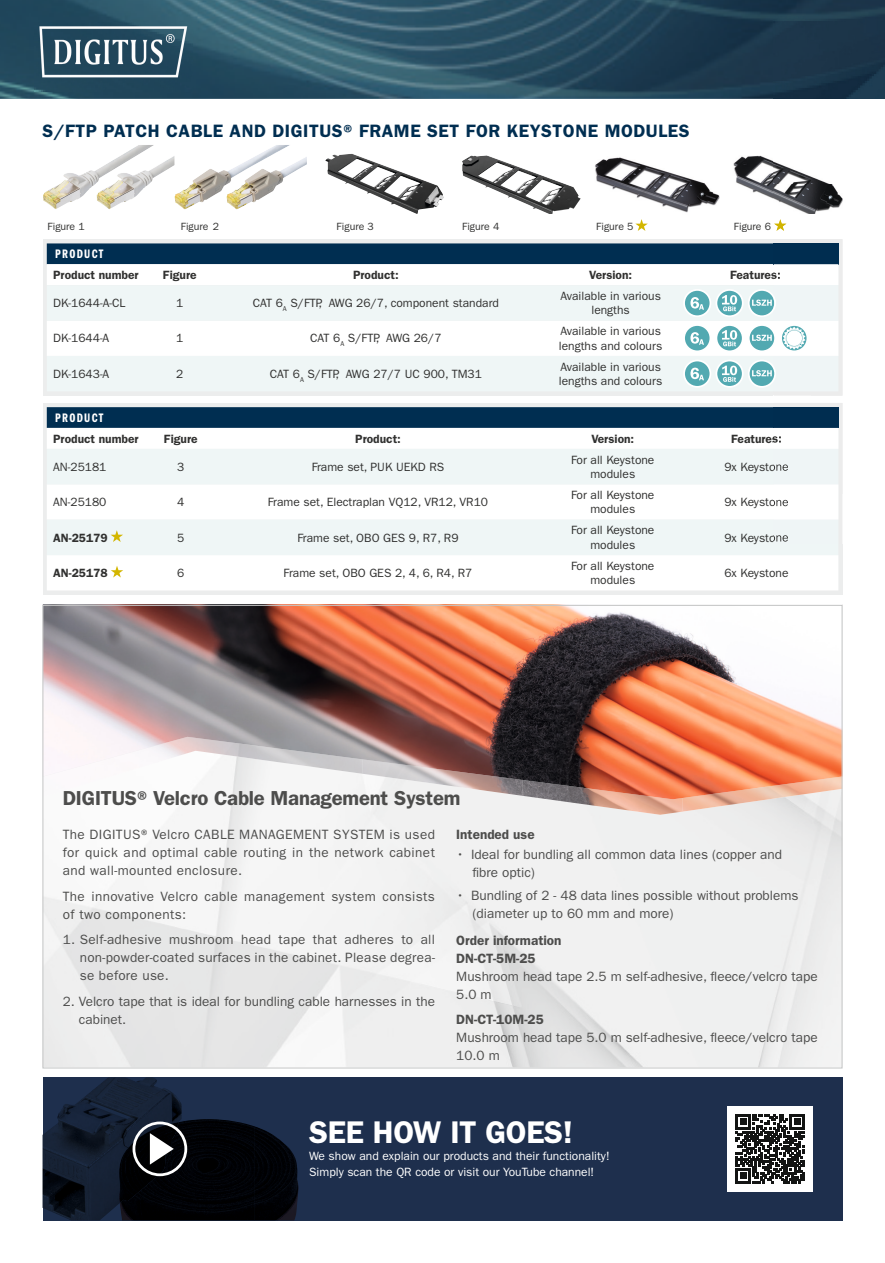
<style>
.page{position:relative;width:885px;height:1263px;background:#fff}
.page>*{position:absolute;margin:0;border:0;box-sizing:border-box;transform-origin:0 0}
.t1{font:600 31.5px "ITC Franklin Gothic Std";letter-spacing:-.01em;color:#fff}
.t2{font:600 20.25px "ITC Franklin Gothic Std";letter-spacing:-.01em;color:#4d4d4c}
.t3{font:600 18px "ITC Franklin Gothic Std";letter-spacing:.03em;color:#002e51}
.t4{font:13.5px/18px "ITC Franklin Gothic Std";color:#4d4d4c}
.t5{font:13.5px/18px "ITC Franklin Gothic Std";letter-spacing:.03em;color:#4d4d4c}
.t6{font:600 13.5px/18px "ITC Franklin Gothic Std";color:#4d4d4c}
.t7{font:12.75px "ITC Franklin Gothic Std Dm Cp";letter-spacing:.1em;color:#fff}
.t8{font:12px/14.4px "ITC Franklin Gothic Std";color:#313130;text-align:center}
.t9{font:600 12px "ITC Franklin Gothic Std";color:#313130}
.t10{font:12px/16.5px "ITC Franklin Gothic Std";color:#fff}
.t11{font:10.5px "ITC Franklin Gothic Std";color:#313130}
</style>
<div class="page">
<div style="left:43px;top:239px;width:799px;height:157px;background:#eff6f6"></div>
<div style="left:47px;top:243px;width:726px;height:21px;background:#002e51"></div>
<div style="left:47px;top:265px;width:726px;height:20px;background:#fff"></div>
<svg style="left:47px;top:321px;width:726px;height:39px;fill:#fff"></svg>
<div style="left:43px;top:403px;width:799px;height:192px;background:#eceded"></div>
<svg style="left:47px;top:407px;width:726px;height:21px;background:#033053"></svg>
<div style="left:47px;top:428px;width:791px;height:162px;background:#fff"></div>
<svg style="left:47px;top:449px;width:791px;height:106px;fill:#eff6f6"></svg>
<svg style="left:111px;top:530px;width:12px;height:12px"></svg>
<svg style="left:111px;top:566px;width:12px;height:11px"></svg>
<img style="left:595px;top:157px;width:125px;height:67px">
<img style="left:682px;top:799px;width:158px;height:13px">
<img style="left:522px;top:799px;width:160px;height:16px">
<img style="left:43px;top:604px;width:797px;height:195px">
<div style="left:43px;top:1077px;width:799px;height:143px;background:#1e2f4d"></div>
<div style="left:727px;top:1106px;width:85px;height:85px;background:#fff"></div>
<svg style="left:735px;top:1114px;width:69px;height:69px"></svg>
<img style="left:43px;top:145px;width:111px;height:64px">
<img style="left:174px;top:145px;width:116px;height:65px">
<img style="left:325px;top:154px;width:119px;height:60px">
<img style="left:462px;top:155px;width:118px;height:59px">
<img style="left:733px;top:155px;width:40px;height:44px">
<svg style="left:635px;top:219px;width:12px;height:12px"></svg>
<img style="left:773px;top:161px;width:70px;height:86px">
<img style="left:842px;top:247px;width:1px;height:247px">
<img style="left:773px;top:239px;width:69px;height:157px">
<img style="left:773px;top:243px;width:65px;height:42px">
<img style="left:773px;top:285px;width:65px;height:106px">
<svg style="left:773px;top:271px;width:6px;height:8px"></svg>
<img style="left:773px;top:407px;width:65px;height:42px">
<img style="left:773px;top:449px;width:65px;height:95px">
<svg style="left:773px;top:434px;width:7px;height:9px"></svg>
<img style="left:773px;top:462px;width:14px;height:11px">
<img style="left:773px;top:498px;width:14px;height:10px">
<img style="left:773px;top:533px;width:14px;height:11px">
<svg style="left:774px;top:219px;width:12px;height:12px"></svg>
<svg style="left:683px;top:289px;width:92px;height:28px"></svg>
<div style="left:182px;top:1119px;width:72px;height:101px;background:#000105"></div>
<img style="left:254px;top:1126px;width:44px;height:94px">
<img style="left:43px;top:1077px;width:139px;height:143px">
<img style="left:119px;top:1122px;width:59px;height:81px">
<div style="left:132px;top:1121px;width:55px;height:55px;border:3px solid #fff;border-radius:50%"></div>
<svg style="left:150px;top:1133px;width:24px;height:31px"></svg>
<svg style="left:683px;top:324px;width:125px;height:28px"></svg>
<svg style="left:683px;top:360px;width:92px;height:28px"></svg>
<img style="left:0;top:0;width:884px;height:99px">
<img style="left:35px;top:22px;width:157px;height:69px">
<svg style="left:472px;top:868px;width:6px;height:9px"></svg>
<svg style="left:710px;top:971px;width:6px;height:10px"></svg>
<svg style="left:710px;top:1033px;width:6px;height:9px"></svg>
<h3 class="t3" style="left:43px;top:120px;width:648px">S/FTP PATCH CABLE AND DIGITUS® FRAME SET FOR KEYSTONE MODULES</h3>
<p class="t11" style="left:48px;top:221px;width:39px">Figure 1</p>
<p class="t11" style="left:181px;top:221px;width:40px">Figure 2</p>
<p class="t11" style="left:336px;top:221px;width:39px">Figure 3</p>
<p class="t11" style="left:462px;top:221px;width:39px">Figure 4</p>
<p class="t11" style="left:596px;top:221px;width:39px">Figure 5</p>
<p class="t11" style="left:733px;top:221px;width:39px">Figure 6</p>
<p class="t7" style="left:55px;top:247px;width:50px">PRODUCT</p>
<p class="t9" style="left:53px;top:268px;width:87px">Product number</p>
<p class="t9" style="left:163px;top:268px;width:35px">Figure</p>
<p class="t9" style="left:353px;top:268px;width:47px">Product:</p>
<p class="t9" style="left:589px;top:268px;width:44px">Version:</p>
<p class="t9" style="left:730px;top:268px;width:52px">Features:</p>
<p class="t8" style="left:53px;top:296px;width:74px">DK-1644-A-CL</p>
<p class="t8" style="left:176px;top:296px;width:9px">1</p>
<p class="t8" style="left:253px;top:296px;width:248px">CAT 6<sub>A</sub> S/FTP, AWG 26/7, component standard</p>
<p class="t8" style="left:560px;top:289px;width:102px">Available in various lengths</p>
<p class="t8" style="left:53px;top:331px;width:58px">DK-1644-A</p>
<p class="t8" style="left:176px;top:331px;width:9px">1</p>
<p class="t8" style="left:310px;top:331px;width:133px">CAT 6<sub>A</sub> S/FTP, AWG 26/7</p>
<p class="t8" style="left:559px;top:324px;width:105px;text-align:left">Available in various lengths and colours</p>
<p class="t8" style="left:53px;top:367px;width:58px">DK-1643-A</p>
<p class="t8" style="left:176px;top:367px;width:9px">2</p>
<p class="t8" style="left:270px;top:367px;width:214px">CAT 6<sub>A</sub> S/FTP, AWG 27/7 UC 900, TM31</p>
<p class="t8" style="left:559px;top:359px;width:105px;text-align:left">Available in various lengths and colours</p>
<p class="t7" style="left:55px;top:411px;width:50px">PRODUCT</p>
<p class="t9" style="left:53px;top:431px;width:87px">Product number</p>
<p class="t9" style="left:164px;top:431px;width:35px">Figure</p>
<p class="t9" style="left:355px;top:431px;width:47px">Product:</p>
<p class="t9" style="left:591px;top:431px;width:44px">Version:</p>
<p class="t9" style="left:731px;top:431px;width:52px">Features:</p>
<p class="t8" style="left:53px;top:459px;width:55px">AN-25181</p>
<p class="t8" style="left:177px;top:459px;width:9px">3</p>
<p class="t8" style="left:312px;top:459px;width:134px">Frame set, PUK UEKD RS</p>
<p class="t8" style="left:571px;top:452px;width:85px">For all Keystone modules</p>
<p class="t8" style="left:724px;top:459px;width:66px">9x Keystone</p>
<p class="t8" style="left:53px;top:495px;width:55px">AN-25180</p>
<p class="t8" style="left:177px;top:495px;width:9px">4</p>
<p class="t8" style="left:268px;top:495px;width:222px">Frame set, Electraplan VQ12, VR12, VR10</p>
<p class="t8" style="left:571px;top:488px;width:85px">For all Keystone modules</p>
<p class="t8" style="left:724px;top:495px;width:66px">9x Keystone</p>
<p class="t9" style="left:53px;top:530px;width:56px">AN-25179</p>
<p class="t8" style="left:177px;top:530px;width:9px">5</p>
<p class="t8" style="left:297px;top:530px;width:163px">Frame set, OBO GES 9, R7, R9</p>
<p class="t8" style="left:571px;top:523px;width:85px">For all Keystone modules</p>
<p class="t8" style="left:724px;top:530px;width:66px">9x Keystone</p>
<p class="t9" style="left:53px;top:566px;width:56px">AN-25178</p>
<p class="t8" style="left:177px;top:566px;width:9px">6</p>
<p class="t8" style="left:283px;top:566px;width:190px">Frame set, OBO GES 2, 4, 6, R4, R7</p>
<p class="t8" style="left:571px;top:558px;width:85px">For all Keystone modules</p>
<p class="t8" style="left:724px;top:566px;width:66px">6x Keystone</p>
<h2 class="t2" style="left:63px;top:786px;width:399px">DIGITUS® Velcro Cable Management System</h2>
<p class="t4" style="left:63px;top:826px;width:374px;text-align:justify">The DIGITUS® Velcro CABLE MANAGEMENT SYSTEM is used for quick and optimal cable routing in the network cabinet and wall-mounted enclosure.</p>
<p class="t5" style="left:63px;top:887px;width:374px">The innovative Velcro cable management system consists of two components:</p>
<p class="t4" style="left:80px;top:930px;width:357px;text-align:justify;text-indent:-17px">1. Self-adhesive mushroom head tape that adheres to all non-powder-coated surfaces in the cabinet. Please degrea&shy;se before use.</p>
<p class="t4" style="left:79px;top:992px;width:357px;text-indent:-16px">2. Velcro tape that is ideal for bundling cable harnesses in the cabinet.</p>
<p class="t6" style="left:456px;top:825px;width:80px">Intended use</p>
<p class="t4" style="left:479px;top:846px;width:304px;text-indent:-23px">• Ideal for bundling all common data lines (copper and bre optic)</p>
<p class="t4" style="left:472px;top:886px;width:327px;text-indent:-16px">• Bundling of 2 - 48 data lines possible without problems (diameter up to 60 mm and more)</p>
<p class="t6" style="left:456px;top:931px;width:107px">Order information<br>DN-CT-5M-25</p>
<p class="t4" style="left:456px;top:967px;width:363px">Mushroom head tape 2.5 m self-adhesive, eece/velcro tape<br>5.0 m</p>
<p class="t6" style="left:456px;top:1011px;width:89px">DN-CT-10M-25</p>
<p class="t4" style="left:456px;top:1029px;width:363px">Mushroom head tape 5.0 m self-adhesive, eece/velcro tape<br>10.0 m</p>
<h1 class="t1" style="left:309px;top:1114px;width:265px">SEE HOW IT GOES!</h1>
<p class="t10" style="left:309px;top:1147px;width:302px">We show and explain our products and their functionality!<br>Simply scan the QR code or visit our YouTube channel!</p>
</div>
